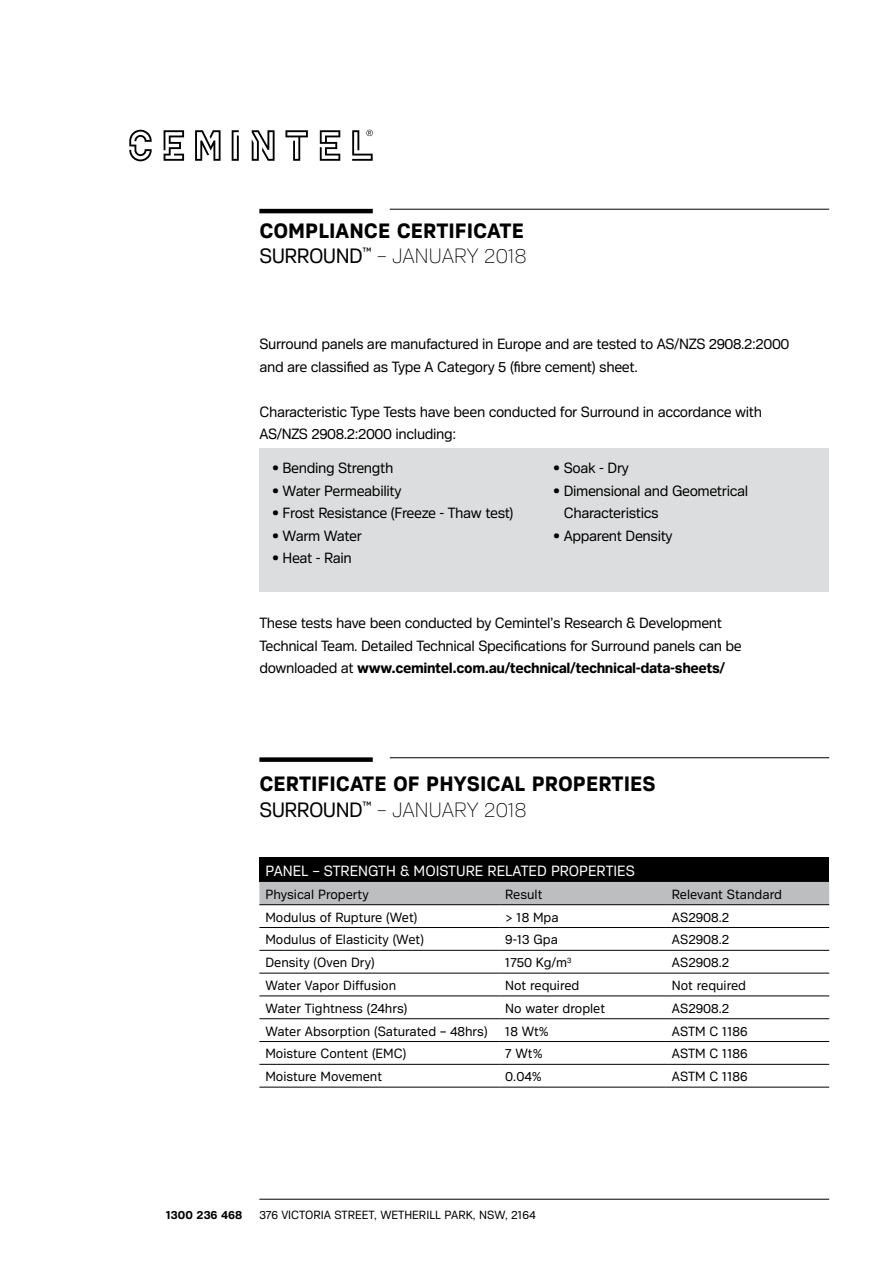
<style>
.page{position:relative;width:893px;height:1263px;background:#fff}
.page>*{position:absolute;margin:0;border:0;box-sizing:border-box;transform-origin:0 0}
.t1{font:700 21px/25.2px "Crique Grotesk";color:#000}
.t2{font:15px/22.5px "Crique Grotesk";letter-spacing:-.025em;color:#000}
.t3{font:15px "Crique Grotesk";color:#fff}
.t4{font:13.5px "Crique Grotesk";color:#000}
.t5{font:12px "Crique Grotesk";color:#000}
.t6{font:700 12px "Crique Grotesk";color:#000}
.s1{font-weight:400}
.s2{font-weight:100}
.s3{font-weight:700}
</style>
<div class="page">
<svg style="left:232px;top:130px;width:7px;height:31px"></svg>
<svg style="left:164px;top:130px;width:20px;height:31px"></svg>
<svg style="left:129px;top:130px;width:23px;height:31px"></svg>
<svg style="left:252px;top:130px;width:23px;height:31px"></svg>
<svg style="left:195px;top:130px;width:26px;height:31px"></svg>
<svg style="left:352px;top:130px;width:21px;height:31px"></svg>
<svg style="left:285px;top:130px;width:23px;height:31px"></svg>
<svg style="left:320px;top:130px;width:20px;height:31px"></svg>
<hr style="left:259px;top:1199px;width:570px;height:1px;background:#000">
<div style="left:259px;top:448px;width:570px;height:144px;background:#dcddde"></div>
<div style="left:259px;top:858px;width:570px;height:24px;background:#000"></div>
<div style="left:259px;top:882px;width:570px;height:22px;background:#bcbec0"></div>
<hr style="left:259px;top:904px;width:240px;height:1px;background:#000">
<hr style="left:499px;top:904px;width:167px;height:1px;background:#000">
<hr style="left:666px;top:904px;width:163px;height:1px;background:#000">
<hr style="left:259px;top:927px;width:240px;height:1px;background:#000">
<hr style="left:499px;top:927px;width:167px;height:1px;background:#000">
<hr style="left:666px;top:927px;width:163px;height:1px;background:#000">
<hr style="left:259px;top:950px;width:240px;height:1px;background:#000">
<hr style="left:499px;top:950px;width:167px;height:1px;background:#000">
<hr style="left:666px;top:950px;width:163px;height:1px;background:#000">
<hr style="left:259px;top:973px;width:240px;height:1px;background:#000">
<hr style="left:499px;top:973px;width:167px;height:1px;background:#000">
<hr style="left:666px;top:973px;width:163px;height:1px;background:#000">
<hr style="left:259px;top:996px;width:240px;height:1px;background:#000">
<hr style="left:499px;top:996px;width:167px;height:1px;background:#000">
<hr style="left:666px;top:996px;width:163px;height:1px;background:#000">
<hr style="left:259px;top:1018px;width:240px;height:1px;background:#000">
<hr style="left:499px;top:1018px;width:167px;height:1px;background:#000">
<hr style="left:666px;top:1018px;width:163px;height:1px;background:#000">
<hr style="left:259px;top:1041px;width:240px;height:1px;background:#000">
<hr style="left:499px;top:1041px;width:167px;height:1px;background:#000">
<hr style="left:666px;top:1041px;width:163px;height:1px;background:#000">
<hr style="left:259px;top:1064px;width:240px;height:1px;background:#000">
<hr style="left:499px;top:1064px;width:167px;height:1px;background:#000">
<hr style="left:666px;top:1064px;width:163px;height:1px;background:#000">
<hr style="left:259px;top:1087px;width:240px;height:1px;background:#000">
<hr style="left:499px;top:1087px;width:167px;height:1px;background:#000">
<hr style="left:666px;top:1087px;width:163px;height:1px;background:#000">
<hr style="left:259px;top:209px;width:114px;height:4px;background:#000">
<div style="left:259px;top:757px;width:114px;height:5px;background:#000"></div>
<hr style="left:390px;top:209px;width:439px;height:1px;background:#000">
<hr style="left:390px;top:757px;width:439px;height:1px;background:#000">
<h1 class="t1" style="left:259px;top:218px;width:268px">COMPLIANCE CERTIFICATE<br><span class="s1">SURROUND</span><sup>™</sup> <span class="s2">– JANUARY 2018</span></h1>
<p class="t2" style="left:259px;top:333px;width:532px">Surround panels are manufactured in Europe and are tested to AS/NZS 2908.2:2000 and are classified as Type A Category 5 (fibre cement) sheet.</p>
<p class="t2" style="left:259px;top:400px;width:504px">Characteristic Type Tests have been conducted for Surround in accordance with<br>AS/NZS 2908.2:2000 including:</p>
<p class="t2" style="left:272px;top:457px;width:123px">• Bending Strength</p>
<p class="t2" style="left:272px;top:479px;width:131px">• Water Permeability</p>
<p class="t2" style="left:272px;top:502px;width:243px">• Frost Resistance (Freeze - Thaw test)</p>
<p class="t2" style="left:272px;top:524px;width:91px">• Warm Water</p>
<p class="t2" style="left:272px;top:547px;width:81px">• Heat - Rain</p>
<p class="t2" style="left:553px;top:457px;width:77px">• Soak - Dry</p>
<p class="t2" style="left:564px;top:479px;width:186px;text-indent:-10px">• Dimensional and Geometrical<br>Characteristics</p>
<p class="t2" style="left:553px;top:524px;width:121px">• Apparent Density</p>
<p class="t2" style="left:259px;top:612px;width:484px">These tests have been conducted by Cemintel’s Research &amp; Development<br>Technical Team. Detailed Technical Specifications for Surround panels can be downloaded at <span class="s3">www.cemintel.com.au/technical/technical-data-sheets/</span></p>
<h1 class="t1" style="left:259px;top:771px;width:398px">CERTIFICATE OF PHYSICAL PROPERTIES<br><span class="s1">SURROUND</span><sup>™</sup> <span class="s2">– JANUARY 2018</span></h1>
<p class="t3" style="left:265px;top:862px;width:371px">PANEL – STRENGTH &amp; MOISTURE RELATED PROPERTIES</p>
<p class="t4" style="left:265px;top:887px;width:105px">Physical Property</p>
<p class="t4" style="left:505px;top:887px;width:39px">Result</p>
<p class="t4" style="left:672px;top:887px;width:112px">Relevant Standard</p>
<p class="t4" style="left:265px;top:909px;width:153px">Modulus of Rupture (Wet)</p>
<p class="t4" style="left:505px;top:909px;width:55px">&gt; 18 Mpa</p>
<p class="t4" style="left:672px;top:909px;width:59px">AS2908.2</p>
<p class="t4" style="left:265px;top:932px;width:160px">Modulus of Elasticity (Wet)</p>
<p class="t4" style="left:505px;top:932px;width:54px">9-13 Gpa</p>
<p class="t4" style="left:672px;top:932px;width:59px">AS2908.2</p>
<p class="t4" style="left:265px;top:955px;width:111px">Density (Oven Dry)</p>
<p class="t4" style="left:505px;top:955px;width:68px">1750 Kg/m<sup>3</sup></p>
<p class="t4" style="left:672px;top:955px;width:59px">AS2908.2</p>
<p class="t4" style="left:265px;top:978px;width:132px">Water Vapor Diffusion</p>
<p class="t4" style="left:505px;top:978px;width:76px">Not required</p>
<p class="t4" style="left:672px;top:978px;width:76px">Not required</p>
<p class="t4" style="left:265px;top:1001px;width:143px">Water Tightness (24hrs)</p>
<p class="t4" style="left:505px;top:1001px;width:101px">No water droplet</p>
<p class="t4" style="left:672px;top:1001px;width:59px">AS2908.2</p>
<p class="t4" style="left:265px;top:1023px;width:224px">Water Absorption (Saturated – 48hrs)</p>
<p class="t4" style="left:505px;top:1023px;width:45px">18 Wt%</p>
<p class="t4" style="left:672px;top:1023px;width:77px">ASTM C 1186</p>
<p class="t4" style="left:265px;top:1046px;width:142px">Moisture Content (EMC)</p>
<p class="t4" style="left:505px;top:1046px;width:39px">7 Wt%</p>
<p class="t4" style="left:672px;top:1046px;width:77px">ASTM C 1186</p>
<p class="t4" style="left:265px;top:1069px;width:118px">Moisture Movement</p>
<p class="t4" style="left:505px;top:1069px;width:38px">0.04%</p>
<p class="t4" style="left:672px;top:1069px;width:77px">ASTM C 1186</p>
<p class="t6" style="left:166px;top:1208px;width:78px">1300 236 468</p>
<p class="t5" style="left:259px;top:1209px;width:278px">376 VICTORIA STREET, WETHERILL PARK, NSW, 2164</p>
</div>
